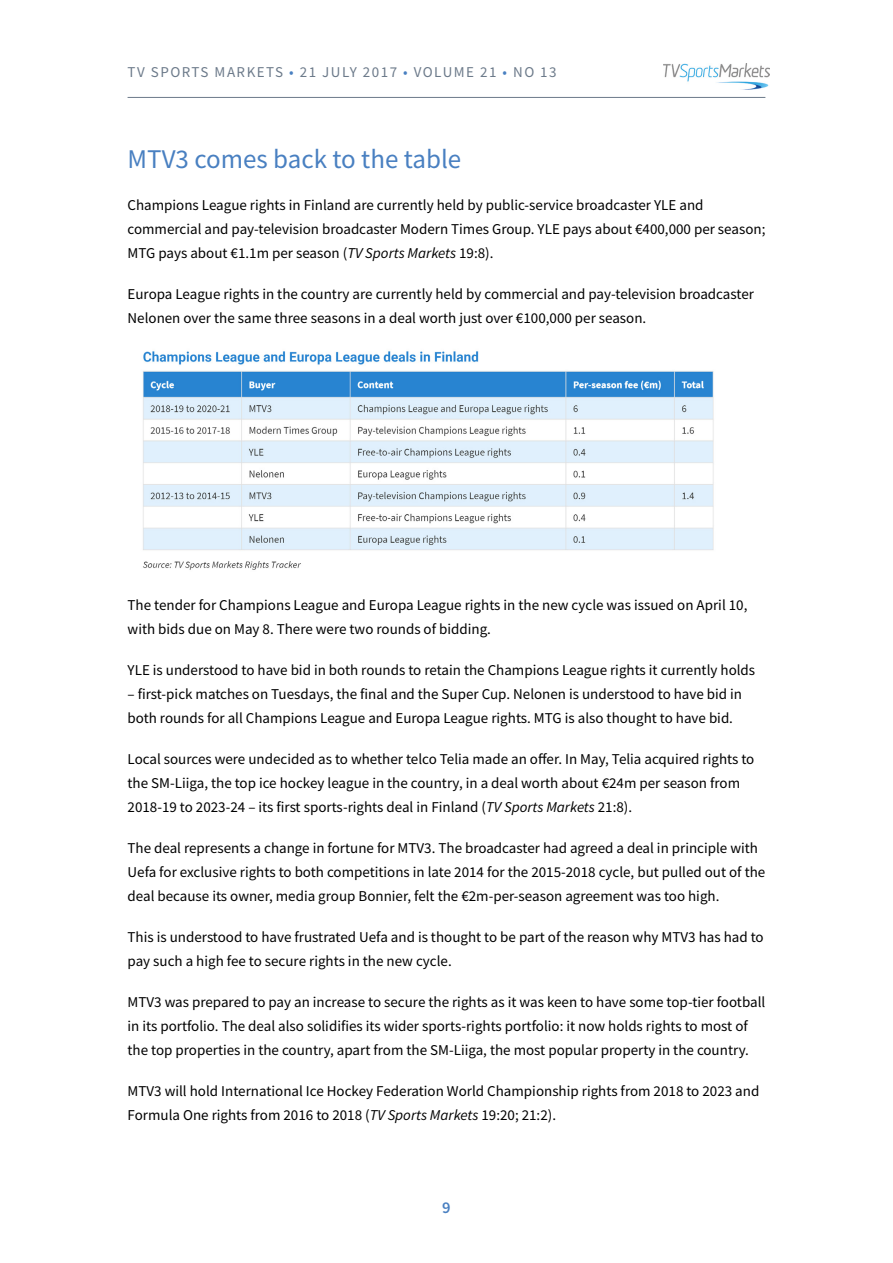
<style>
.page{position:relative;width:893px;height:1263px;background:#fff}
.page>*{position:absolute;margin:0;border:0;box-sizing:border-box;transform-origin:0 0}
.t1{font:27px "Source Sans Pro";color:#4980c1}
.t2{font:600 16.5px "Source Sans Pro";color:#4980c1}
.t3{font:15px/24px "Source Sans Pro";color:#000}
.t4{font:15px "Source Sans Pro";letter-spacing:.1em;color:#6c7a8a}
.s1{color:#4980c1}
.s2{font-style:italic}
</style>
<div class="page">
<hr style="left:128px;top:97px;width:637px;height:1px;background:#6c7a8a">
<img style="left:663px;top:64px;width:106px;height:25px">
<img style="left:143px;top:351px;width:571px;height:219px">
<p class="t4" style="left:128px;top:63px;width:431px">TV SPORTS MARKETS <span class="s1">•</span> 21 JULY 2017 <span class="s1">•</span> VOLUME 21 <span class="s1">•</span> NO 13</p>
<h1 class="t1" style="left:128px;top:141px;width:335px">MTV3 comes back to the table</h1>
<p class="t3" style="left:128px;top:193px;width:639px">Champions League rights in Finland are currently held by public-service broadcaster YLE and commercial and pay-television broadcaster Modern Times Group. YLE pays about €400,000 per season;<br>MTG pays about €1.1m per season (<span class="s2">TV Sports Markets</span> 19:8).</p>
<p class="t3" style="left:128px;top:282px;width:628px">Europa League rights in the country are currently held by commercial and pay-television broadcaster<br>Nelonen over the same three seasons in a deal worth just over €100,000 per season.</p>
<p class="t3" style="left:128px;top:593px;width:621px">The tender for Champions League and Europa League rights in the new cycle was issued on April 10, with bids due on May 8. There were two rounds of bidding.</p>
<p class="t3" style="left:128px;top:658px;width:629px">YLE is understood to have bid in both rounds to retain the Champions League rights it currently holds</p>
<p class="t3" style="left:128px;top:682px;width:616px">– first-pick matches on Tuesdays, the final and the Super Cup. Nelonen is understood to have bid in both rounds for all Champions League and Europa League rights. MTG is also thought to have bid.</p>
<p class="t3" style="left:128px;top:747px;width:628px">Local sources were undecided as to whether telco Telia made an offer. In May, Telia acquired rights to the SM-Liiga, the top ice hockey league in the country, in a deal worth about €24m per season from<br>2018-19 to 2023-24 – its first sports-rights deal in Finland (<span class="s2">TV Sports Markets</span> 21:8).</p>
<p class="t3" style="left:128px;top:836px;width:639px">The deal represents a change in fortune for MTV3. The broadcaster had agreed a deal in principle with<br>Uefa for exclusive rights to both competitions in late 2014 for the 2015-2018 cycle, but pulled out of the deal because its owner, media group Bonnier, felt the €2m-per-season agreement was too high.</p>
<p class="t3" style="left:128px;top:925px;width:638px">This is understood to have frustrated Uefa and is thought to be part of the reason why MTV3 has had to pay such a high fee to secure rights in the new cycle.</p>
<p class="t3" style="left:128px;top:990px;width:639px">MTV3 was prepared to pay an increase to secure the rights as it was keen to have some top-tier football in its portfolio. The deal also solidifies its wider sports-rights portfolio: it now holds rights to most of the top properties in the country, apart from the SM-Liiga, the most popular property in the country.</p>
<p class="t3" style="left:128px;top:1079px;width:633px">MTV3 will hold International Ice Hockey Federation World Championship rights from 2018 to 2023 and<br>Formula One rights from 2016 to 2018 (<span class="s2">TV Sports Markets</span> 19:20; 21:2).</p>
<p class="t2" style="left:442px;top:1196px;width:10px">9</p>
</div>
